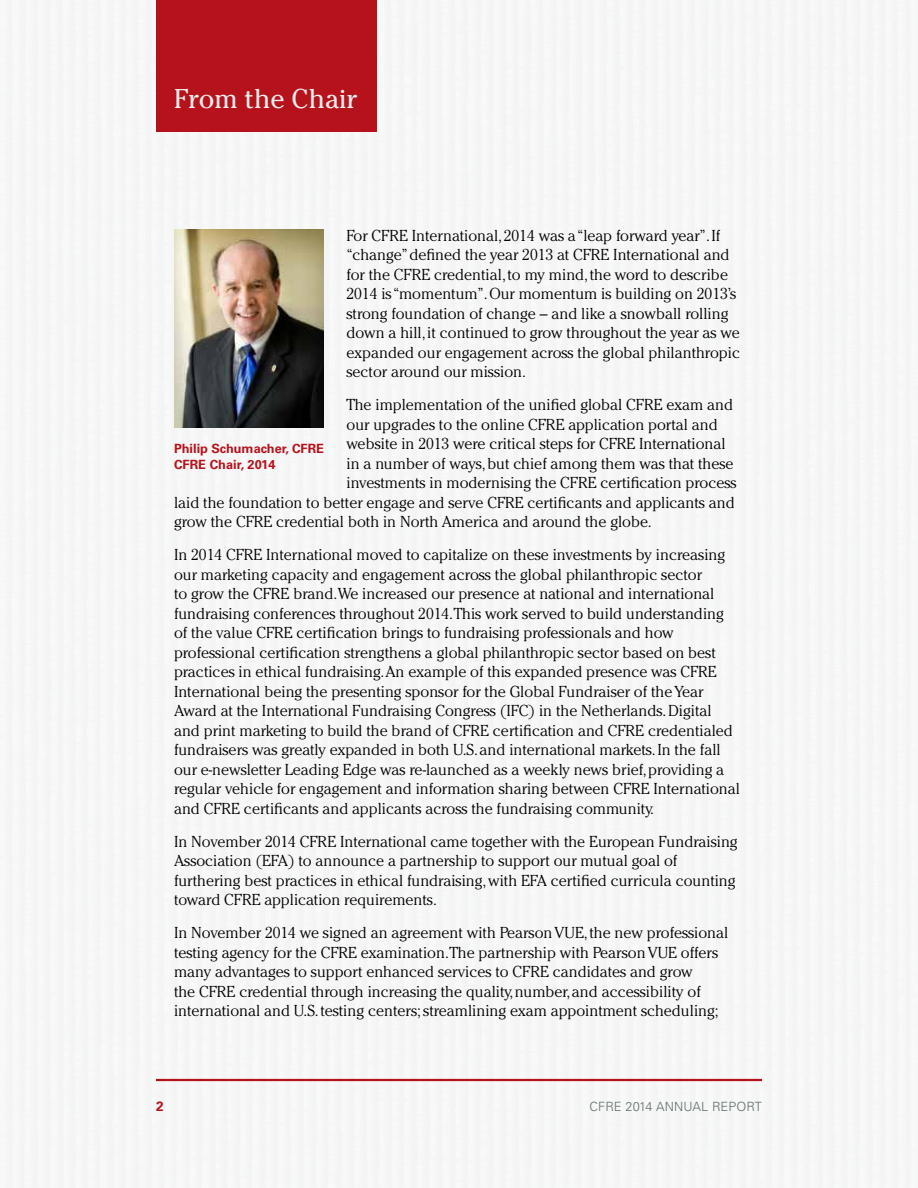
<style>
.page{position:relative;width:918px;height:1188px;background:#fff}
.page>*{position:absolute;margin:0;border:0;box-sizing:border-box;transform-origin:0 0}
.t1{font:27px "Cheltenham Std";color:#ededee}
.t2{font:300 15.75px/19.5px "Cheltenham Std";color:#000}
.t3{font:700 13.5px "Univers LT Std";color:#b5121b}
.t4{font:700 12.75px/16.5px "Univers LT Std";color:#b5121b}
.t5{font:300 12.75px "Univers LT Std";letter-spacing:.01em;color:#5e6e66}
</style>
<div class="page">
<div style="left:8px;top:0;width:904px;height:1188px;background:#f6f6f6"></div>
<div style="left:156px;top:0;width:220px;height:132px;background:#b5121b"></div>
<hr style="left:156px;top:1079px;width:606px;height:2px;background:#b5121b">
<img style="left:174px;top:230px;width:150px;height:198px">
<h1 class="t1" style="left:174px;top:83px;width:186px">From the Chair</h1>
<p class="t2" style="left:346px;top:225px;width:395px">For CFRE International, 2014 was a “leap forward year”. If “change” defined the year 2013 at CFRE International and for the CFRE credential, to my mind, the word to describe 2014 is “momentum”. Our momentum is building on 2013’s strong foundation of change – and like a snowball rolling down a hill, it continued to grow throughout the year as we expanded our engagement across the global philanthropic sector around our mission.</p>
<p class="t2" style="left:346px;top:395px;width:388px">The implementation of the unified global CFRE exam and</p>
<p class="t2" style="left:346px;top:414px;width:373px">our upgrades to the online CFRE application portal and</p>
<p class="t2" style="left:346px;top:434px;width:381px">website in 2013 were critical steps for CFRE International</p>
<p class="t2" style="left:346px;top:453px;width:389px">in a number of ways, but chief among them was that these</p>
<p class="t2" style="left:346px;top:473px;width:392px">investments in modernising the CFRE certification process</p>
<p class="t2" style="left:174px;top:492px;width:562px">laid the foundation to better engage and serve CFRE certificants and applicants and</p>
<p class="t2" style="left:174px;top:512px;width:479px">grow the CFRE credential both in North America and around the globe.</p>
<p class="t2" style="left:174px;top:545px;width:567px">In 2014 CFRE International moved to capitalize on these investments by increasing our marketing capacity and engagement across the global philanthropic sector<br>to grow the CFRE brand.We increased our presence at national and international fundraising conferences throughout 2014.This work served to build understanding of the value CFRE certification brings to fundraising professionals and how professional certification strengthens a global philanthropic sector based on best practices in ethical fundraising. An example of this expanded presence was CFRE International being the presenting sponsor for the Global Fundraiser of the Year Award at the International Fundraising Congress (IFC) in the Netherlands. Digital and print marketing to build the brand of CFRE certification and CFRE credentialed fundraisers was greatly expanded in both U.S. and international markets. In the fall our e-newsletter Leading Edge was re-launched as a weekly news brief, providing a regular vehicle for engagement and information sharing between CFRE International and CFRE certificants and applicants across the fundraising community.</p>
<p class="t2" style="left:174px;top:831px;width:565px">In November 2014 CFRE International came together with the European Fundraising Association (EFA) to announce a partnership to support our mutual goal of furthering best practices in ethical fundraising, with EFA certified curricula counting toward CFRE application requirements.</p>
<p class="t2" style="left:174px;top:923px;width:556px">In November 2014 we signed an agreement with Pearson VUE, the new professional testing agency for the CFRE examination.The partnership with Pearson VUE offers many advantages to support enhanced services to CFRE candidates and grow<br>the CFRE credential through increasing the quality, number, and accessibility of international and U.S. testing centers; streamlining exam appointment scheduling;</p>
<p class="t4" style="left:174px;top:440px;width:151px">Philip Schumacher, CFRE<br>CFRE Chair, 2014</p>
<p class="t3" style="left:156px;top:1098px;width:9px">2</p>
<p class="t5" style="left:589px;top:1099px;width:174px">CFRE 2014 ANNUAL REPORT</p>
</div>
